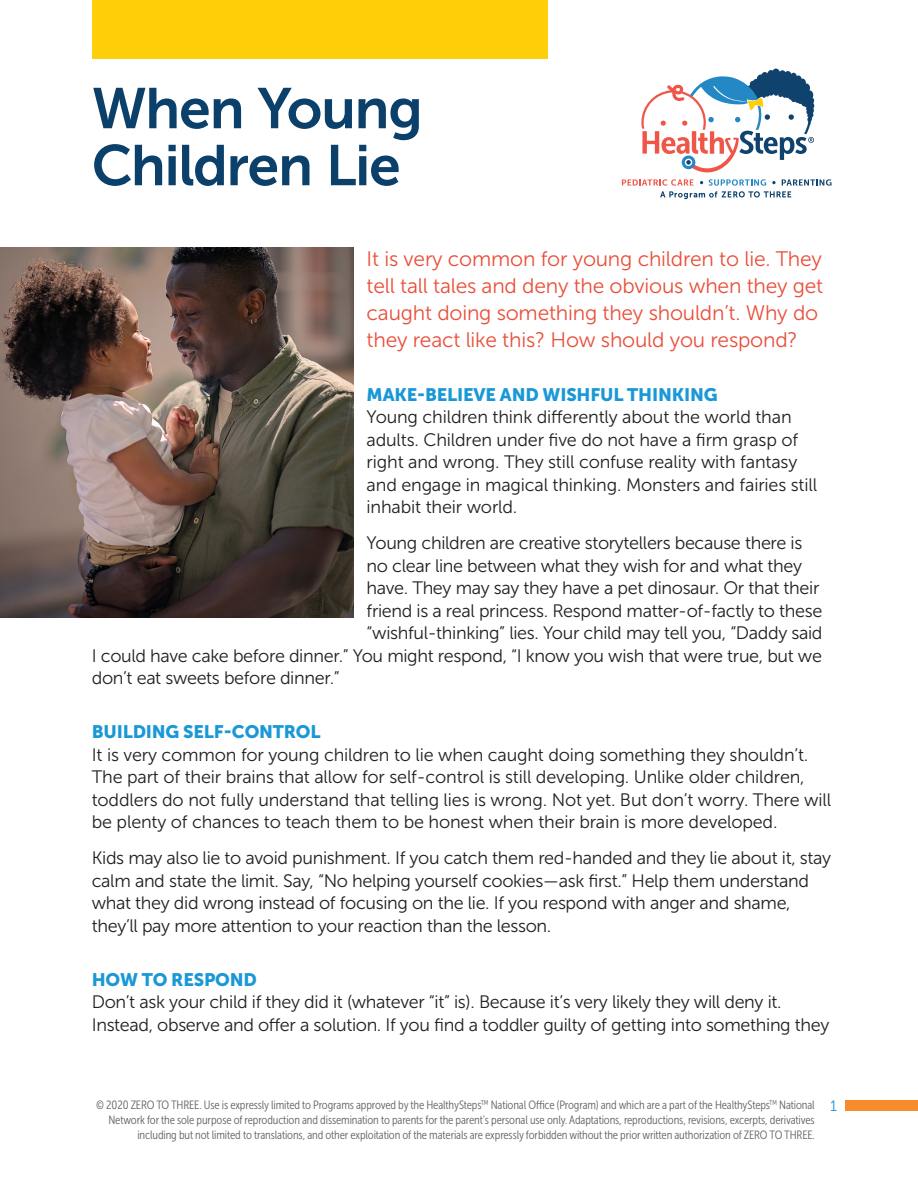
<style>
.page{position:relative;width:918px;height:1188px;background:#fff}
.page>*{position:absolute;margin:0;border:0;box-sizing:border-box;transform-origin:0 0}
.title_navy{font:57px/57px "Museo Sans 700";letter-spacing:-.025em;color:#0b406a}
.intro_text_red{font:21px/27px "Museo Sans 300";letter-spacing:-.01em;color:#e94f3b}
.Body_copy{font:18px/22.5px "Museo Sans 300";letter-spacing:-.02em;color:#231f20}
.subhead_blue{font:18px "Museo Sans 900";letter-spacing:-.01em;color:#1a98d6}
.t1{font:15px "Museo Sans 300";color:#1a98d6}
.t2{font:12px/15px "Museo Sans Cond 300";letter-spacing:-.01em;color:#636366;text-align:right}
</style>
<div class="page">
<div style="left:845px;top:1100px;width:73px;height:11px;background:#f68c2c"></div>
<div style="left:92px;top:0;width:456px;height:59px;background:#fece08"></div>
<svg style="left:622px;top:179px;width:210px;height:20px"></svg>
<svg style="left:641px;top:69px;width:173px;height:103px"></svg>
<img style="left:0;top:247px;width:353px;height:370px">
<p class="title_navy" style="left:92px;top:80px;width:333px">When Young<br>Children Lie</p>
<p class="intro_text_red" style="left:367px;top:245px;width:458px">It is very common for young children to lie. They tell tall tales and deny the obvious when they get caught doing something they shouldn’t. Why do they react like this? How should you respond?</p>
<p class="subhead_blue" style="left:367px;top:384px;width:352px">MAKE-BELIEVE AND WISHFUL THINKING</p>
<p class="Body_copy" style="left:367px;top:406px;width:452px">Young children think differently about the world than adults. Children under five do not have a firm grasp of right and wrong. They still confuse reality with fantasy and engage in magical thinking. Monsters and fairies still inhabit their world.</p>
<p class="Body_copy" style="left:367px;top:532px;width:437px">Young children are creative storytellers because there is</p>
<p class="Body_copy" style="left:367px;top:554px;width:437px">no clear line between what they wish for and what they</p>
<p class="Body_copy" style="left:367px;top:577px;width:454px">have. They may say they have a pet dinosaur. Or that their</p>
<p class="Body_copy" style="left:367px;top:599px;width:457px">friend is a real princess. Respond matter-of-factly to these</p>
<p class="Body_copy" style="left:367px;top:622px;width:457px">“wishful-thinking” lies. Your child may tell you, “Daddy said</p>
<p class="Body_copy" style="left:92px;top:644px;width:732px">I could have cake before dinner.” You might respond, “I know you wish that were true, but we</p>
<p class="Body_copy" style="left:92px;top:667px;width:249px">don’t eat sweets before dinner.”</p>
<p class="subhead_blue" style="left:92px;top:721px;width:230px">BUILDING SELF-CONTROL</p>
<p class="Body_copy" style="left:92px;top:743px;width:741px">It is very common for young children to lie when caught doing something they shouldn’t.<br>The part of their brains that allow for self-control is still developing. Unlike older children, toddlers do not fully understand that telling lies is wrong. Not yet. But don’t worry. There will be plenty of chances to teach them to be honest when their brain is more developed.</p>
<p class="Body_copy" style="left:92px;top:847px;width:741px">Kids may also lie to avoid punishment. If you catch them red-handed and they lie about it, stay calm and state the limit. Say, “No helping yourself cookies—ask first.” Help them understand what they did wrong instead of focusing on the lie. If you respond with anger and shame, they’ll pay more attention to your reaction than the lesson.</p>
<p class="subhead_blue" style="left:92px;top:969px;width:167px">HOW TO RESPOND</p>
<p class="Body_copy" style="left:92px;top:991px;width:739px">Don’t ask your child if they did it (whatever “it” is). Because it’s very likely they will deny it.<br>Instead, observe and offer a solution. If you find a toddler guilty of getting into something they</p>
<p class="t2" style="left:96px;top:1098px;width:720px">© 2020 ZERO TO THREE. Use is expressly limited to Programs approved by the HealthySteps<sup>TM</sup> National Office (Program) and which are a part of the HealthySteps<sup>TM</sup> National<br>Network for the sole purpose of reproduction and dissemination to parents for the parent’s personal use only. Adaptations, reproductions, revisions, excerpts, derivatives including but not limited to translations, and other exploitation of the materials are expressly forbidden without the prior written authorization of ZERO TO THREE.</p>
<p class="t1" style="left:830px;top:1098px;width:8px">1</p>
</div>
